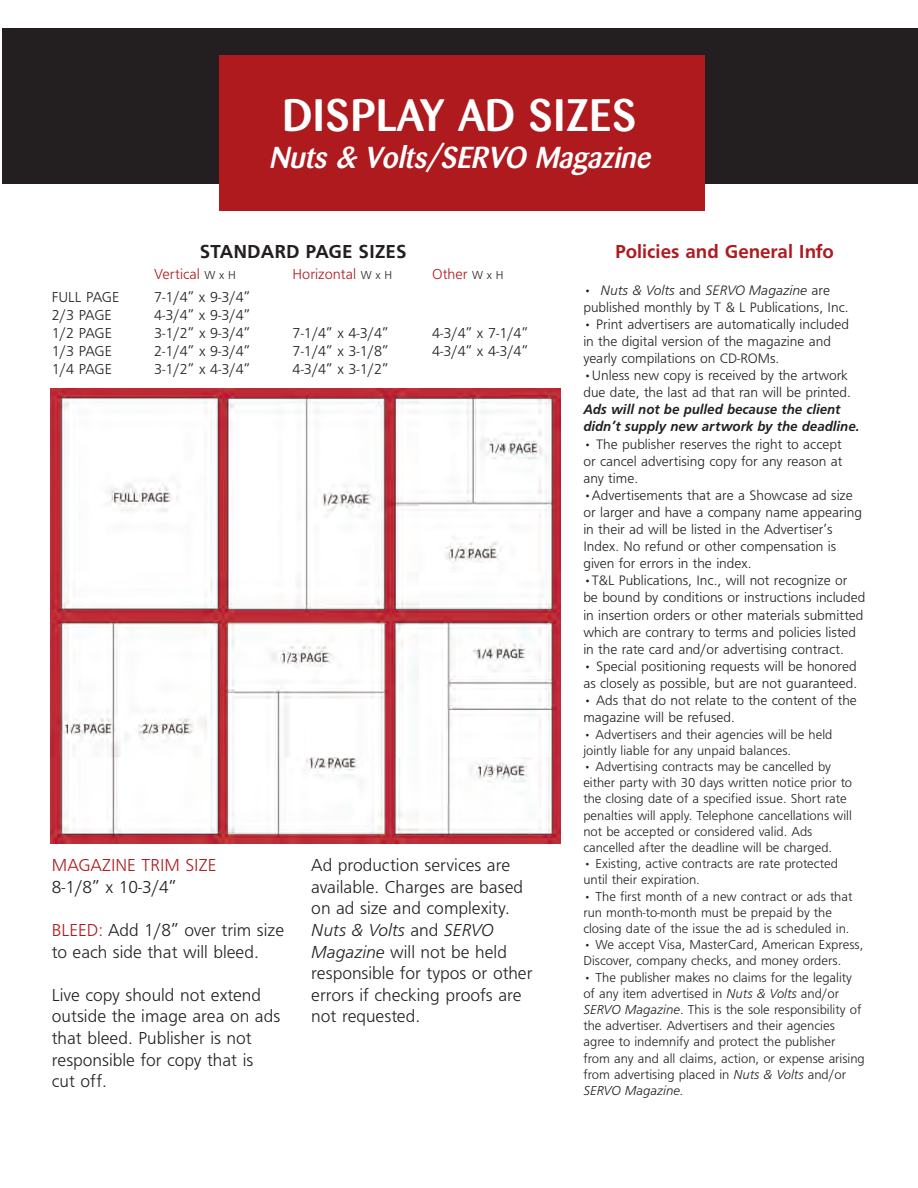
<style>
.page{position:relative;width:918px;height:1188px;background:#fff}
.page>*{position:absolute;margin:0;border:0;box-sizing:border-box;transform-origin:0 0}
.t1{font:500 45px "Barmeno";letter-spacing:.02em;color:#fff}
.t2{font:italic 500 30px "Barmeno";color:#fff}
.t3{font:19.5px "Frugal Sans Bold DTC";color:#ae1a1e}
.t4{font:19.5px "Frugal Sans Bold DTC";color:#231f20}
.t5{font:18px/21.6px "Frugal Sans Light DTC";color:#231f20}
.t6{font:18px "Frugal Sans Light Italic DTC";color:#231f20}
.t7{font:18px "Frugal Sans Light DTC";color:#ae1a1e}
.t8{font:15px "Frugal Sans Light DTC";letter-spacing:-.03em;color:#231f20}
.t9{font:15px "Frugal Sans Light DTC";color:#ae1a1e}
.t10{font:15px "Frugal Sans Light DTC";color:#231f20}
.t11{font:14.25px/17.1px "Frugal Sans Light DTC";color:#231f20}
.t12{font:14.25px/17.1px "Frugal Sans Bold Italic DTC";color:#231f20}
.t13{font:14.25px "Frugal Sans Light Italic DTC";color:#231f20}
.t14{font:13.5px/16.2px "Frugal Sans Light DTC";color:#231f20}
.t15{font:13.5px "Frugal Sans Light Italic DTC";color:#231f20}
.s1{font-size:12px;color:#231f20}
.s2{color:#ae1a1e}
.s3{font-family:"Frugal Sans Light DTC"}
.s4{font-family:"Frugal Sans Light Italic DTC"}
</style>
<div class="page">
<div style="left:3px;top:29px;width:915px;height:155px;background:#231f20"></div>
<div style="left:219px;top:56px;width:486px;height:155px;background:#ae1a1e"></div>
<img style="left:50px;top:389px;width:510px;height:454px">
<h1 class="t1" style="left:282px;top:96px;width:356px">DISPLAY AD SIZES</h1>
<h2 class="t2" style="left:269px;top:145px;width:389px">Nuts &amp; Volts/SERVO Magazine</h2>
<h3 class="t4" style="left:200px;top:244px;width:208px">STANDARD PAGE SIZES</h3>
<p class="t9" style="left:154px;top:268px;width:83px">Vertical <span class="s1">W x H</span></p>
<p class="t9" style="left:293px;top:268px;width:101px">Horizontal <span class="s1">W x H</span></p>
<p class="t9" style="left:432px;top:268px;width:73px">Other <span class="s1">W x H</span></p>
<p class="t10" style="left:52px;top:291px;width:69px">FULL PAGE</p>
<p class="t8" style="left:154px;top:291px;width:98px">7-1/4” x 9-3/4”</p>
<p class="t8" style="left:52px;top:309px;width:62px">2/3 PAGE</p>
<p class="t8" style="left:154px;top:309px;width:98px">4-3/4” x 9-3/4”</p>
<p class="t8" style="left:52px;top:327px;width:62px">1/2 PAGE</p>
<p class="t8" style="left:154px;top:327px;width:98px">3-1/2” x 9-3/4”</p>
<p class="t8" style="left:293px;top:327px;width:98px">7-1/4” x 4-3/4”</p>
<p class="t8" style="left:432px;top:327px;width:98px">4-3/4” x 7-1/4”</p>
<p class="t8" style="left:52px;top:345px;width:62px">1/3 PAGE</p>
<p class="t8" style="left:154px;top:345px;width:98px">2-1/4” x 9-3/4”</p>
<p class="t8" style="left:293px;top:345px;width:98px">7-1/4” x 3-1/8”</p>
<p class="t8" style="left:432px;top:345px;width:98px">4-3/4” x 4-3/4”</p>
<p class="t8" style="left:52px;top:363px;width:62px">1/4 PAGE</p>
<p class="t8" style="left:154px;top:363px;width:98px">3-1/2” x 4-3/4”</p>
<p class="t8" style="left:293px;top:363px;width:98px">4-3/4” x 3-1/2”</p>
<h3 class="t7" style="left:52px;top:858px;width:166px">MAGAZINE TRIM SIZE</h3>
<h3 class="t5" style="left:52px;top:877px;width:126px">8-1/8” x 10-3/4”</h3>
<h3 class="t5" style="left:52px;top:921px;width:234px"><span class="s2">BLEED:</span> Add 1/8” over trim size to each side that will bleed.</h3>
<h3 class="t5" style="left:52px;top:985px;width:230px">Live copy should not extend outside the image area on ads that bleed. Publisher is not responsible for copy that is cut off.</h3>
<h3 class="t5" style="left:311px;top:856px;width:213px">Ad production services are available. Charges are based on ad size and complexity.</h3>
<h3 class="t6" style="left:311px;top:923px;width:184px">Nuts &amp; Volts <span class="s3">and</span> SERVO</h3>
<h3 class="t5" style="left:311px;top:942px;width:223px"><span class="s4">Magazine</span> will not be held responsible for typos or other errors if checking proofs are not requested.</h3>
<h3 class="t3" style="left:615px;top:244px;width:220px">Policies and General Info</h3>
<p class="t13" style="left:583px;top:284px;width:248px"><span class="s3">•</span> Nuts &amp; Volts <span class="s3">and</span> SERVO Magazine <span class="s3">are</span></p>
<p class="t11" style="left:583px;top:300px;width:267px">published monthly by T &amp; L Publications, Inc.</p>
<p class="t11" style="left:583px;top:317px;width:267px">• Print advertisers are automatically included in the digital version of the magazine and yearly compilations on CD-ROMs.</p>
<p class="t11" style="left:583px;top:368px;width:269px">•Unless new copy is received by the artwork due date, the last ad that ran will be printed.</p>
<p class="t12" style="left:583px;top:402px;width:278px">Ads will not be pulled because the client didn’t supply new artwork by the deadline.</p>
<p class="t11" style="left:583px;top:436px;width:261px;text-align:justify">• The publisher reserves the right to accept or cancel advertising copy for any reason at any time.</p>
<p class="t11" style="left:583px;top:488px;width:280px">•Advertisements that are a Showcase ad size or larger and have a company name appearing in their ad will be listed in the Advertiser’s Index. No refund or other compensation is given for errors in the index.</p>
<p class="t11" style="left:583px;top:573px;width:284px">•T&amp;L Publications, Inc., will not recognize or be bound by conditions or instructions included in insertion orders or other materials submitted which are contrary to terms and policies listed in the rate card and/or advertising contract.</p>
<p class="t11" style="left:583px;top:659px;width:275px">• Special positioning requests will be honored as closely as possible, but are not guaranteed.</p>
<p class="t11" style="left:583px;top:693px;width:275px">• Ads that do not relate to the content of the magazine will be refused.</p>
<p class="t14" style="left:583px;top:727px;width:251px">• Advertisers and their agencies will be held jointly liable for any unpaid balances.</p>
<p class="t14" style="left:583px;top:760px;width:270px">• Advertising contracts may be cancelled by either party with 30 days written notice prior to the closing date of a specified issue. Short rate penalties will apply. Telephone cancellations will not be accepted or considered valid. Ads cancelled after the deadline will be charged.</p>
<p class="t14" style="left:583px;top:857px;width:256px">• Existing, active contracts are rate protected until their expiration.</p>
<p class="t14" style="left:583px;top:889px;width:271px">• The first month of a new contract or ads that run month-to-month must be prepaid by the closing date of the issue the ad is scheduled in.</p>
<p class="t14" style="left:583px;top:938px;width:282px">• We accept Visa, MasterCard, American Express,<br>Discover, company checks, and money orders.</p>
<p class="t14" style="left:583px;top:970px;width:283px">• The publisher makes no claims for the legality of any item advertised in <span class="s4">Nuts &amp; Volts</span> and/or <span class="s4">SERVO Magazine</span>. This is the sole responsibility of the advertiser. Advertisers and their agencies agree to indemnify and protect the publisher from any and all claims, action, or expense arising from advertising placed in <span class="s4">Nuts &amp; Volts</span> and/or</p>
<p class="t15" style="left:583px;top:1085px;width:102px">SERVO Magazine.</p>
</div>
